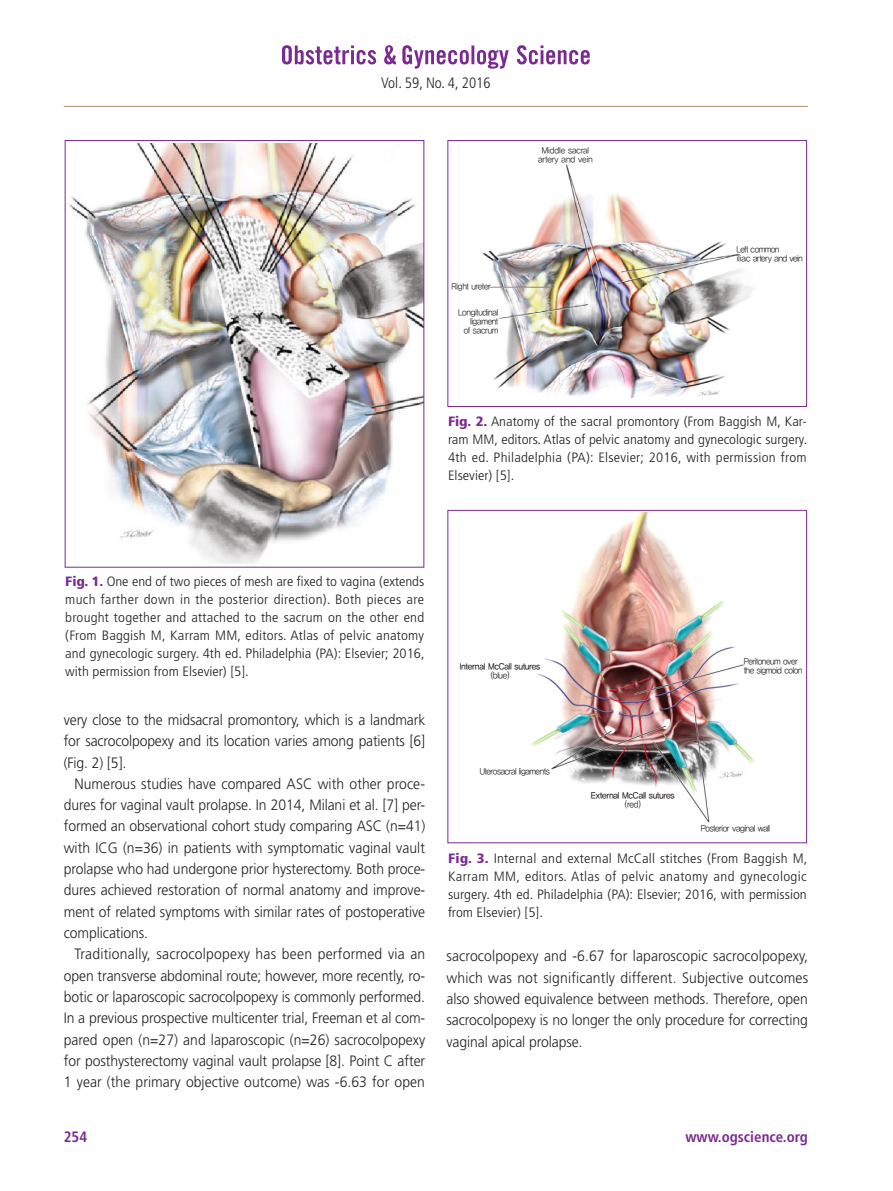
<style>
.page{position:relative;width:893px;height:1191px;background:#fff}
.page>*{position:absolute;margin:0;border:0;box-sizing:border-box;transform-origin:0 0}
.본문_영문{font:300 15px/21.3px "Frutiger LT Std";letter-spacing:-.005em;color:#231f20;text-align:justify;scale:.93 1}
.t1{font:700 condensed 15px "Frutiger LT Std";color:#7a2a90}
.t2{font:300 condensed 15px "Frutiger LT Std";color:#231f20}
.그림타이틀{font:300 condensed 13.5px/18px "Frutiger LT Std";color:#231f20;text-align:justify;scale:1.1 1}
.표내용{font:9px "YDIYGO320";letter-spacing:-.045em;color:#231f20;scale:.93 1}
.표내용-2{font:9px "YDIYGO330";letter-spacing:-.03em;color:#231f20;scale:.93 1}
.표내용-3{font:9px "YDIYGO320";letter-spacing:-.01em;color:#231f20;scale:.93 1}
.표내용-4{font:9px "YDIYGO320";letter-spacing:-.025em;color:#231f20;scale:.93 1}
.s1{font-weight:900;color:#7a2a90}
</style>
<div class="page">
<hr style="left:64px;top:106px;width:744px;height:1px;background:#af9877">
<svg style="left:517px;top:45px;width:73px;height:19px"></svg>
<svg style="left:402px;top:45px;width:107px;height:24px"></svg>
<svg style="left:282px;top:45px;width:114px;height:19px"></svg>
<img style="left:69px;top:143px;width:353px;height:421px">
<img style="left:450px;top:150px;width:303px;height:247px">
<div style="left:448px;top:140px;width:359px;height:267px;border:1px solid #7a2a90"></div>
<img style="left:532px;top:513px;width:223px;height:310px">
<div style="left:448px;top:510px;width:359px;height:333px;border:1px solid #7a2a90"></div>
<p class="t2" style="left:381px;top:74px;width:111px">Vol. 59, No. 4, 2016</p>
<p class="표내용-3" style="left:542px;top:145px;width:52px">Middle sacral</p>
<p class="표내용-3" style="left:538px;top:154px;width:60px">artery and vein</p>
<p class="표내용" style="left:452px;top:281px;width:44px">Right ureter</p>
<p class="표내용" style="left:458px;top:307px;width:45px">Longitudinal</p>
<p class="표내용" style="left:470px;top:316px;width:32px">ligament</p>
<p class="표내용-4" style="left:464px;top:325px;width:39px">of sacrum</p>
<p class="표내용" style="left:736px;top:245px;width:48px">Left common</p>
<p class="표내용" style="left:737px;top:254px;width:73px">iliac artery and vein</p>
<p class="그림타이틀" style="left:448px;top:413px;width:328px"><span class="s1">Fig. 2.</span> Anatomy of the sacral promontory (From Baggish M, Kar&shy;ram MM, editors. Atlas of pelvic anatomy and gynecologic surgery.<br>4th ed. Philadelphia (PA): Elsevier; 2016, with permission from Elsevier) [5].</p>
<p class="그림타이틀" style="left:65px;top:572px;width:328px"><span class="s1">Fig. 1.</span> One end of two pieces of mesh are fixed to vagina (extends much farther down in the posterior direction). Both pieces are brought together and attached to the sacrum on the other end (From Baggish M, Karram MM, editors. Atlas of pelvic anatomy and gynecologic surgery. 4th ed. Philadelphia (PA): Elsevier; 2016, with permission from Elsevier) [5].</p>
<p class="표내용-2" style="left:460px;top:661px;width:88px">Internal McCall sutures</p>
<p class="표내용" style="left:491px;top:670px;width:22px">(blue)</p>
<p class="표내용" style="left:744px;top:656px;width:60px">Peritoneum over</p>
<p class="표내용" style="left:744px;top:665px;width:64px">the sigmoid colon</p>
<p class="본문_영문" style="left:64px;top:709px;width:390px">very close to the midsacral promontory, which is a landmark for sacrocolpopexy and its location varies among patients [6] (Fig. 2) [5].</p>
<p class="본문_영문" style="left:64px;top:773px;width:390px;text-indent:11px">Numerous studies have compared ASC with other proce&shy;dures for vaginal vault prolapse. In 2014, Milani et al. [7] per&shy;formed an observational cohort study comparing ASC (n=41) with ICG (n=36) in patients with symptomatic vaginal vault prolapse who had undergone prior hysterectomy. Both proce&shy;dures achieved restoration of normal anatomy and improve&shy;ment of related symptoms with similar rates of postoperative complications.</p>
<p class="본문_영문" style="left:64px;top:943px;width:390px;text-indent:11px">Traditionally, sacrocolpopexy has been performed via an open transverse abdominal route; however, more recently, ro&shy;botic or laparoscopic sacrocolpopexy is commonly performed.<br>In a previous prospective multicenter trial, Freeman et al com&shy;pared open (n=27) and laparoscopic (n=26) sacrocolpopexy for posthysterectomy vaginal vault prolapse [8]. Point C after 1 year (the primary objective outcome) was -6.63 for open</p>
<p class="본문_영문" style="left:446px;top:945px;width:390px">sacrocolpopexy and -6.67 for laparoscopic sacrocolpopexy, which was not significantly different. Subjective outcomes also showed equivalence between methods. Therefore, open sacrocolpopexy is no longer the only procedure for correcting vaginal apical prolapse.</p>
<p class="표내용" style="left:480px;top:766px;width:77px">Uterosacral ligaments</p>
<p class="표내용-2" style="left:591px;top:790px;width:92px">External McCall sutures</p>
<p class="표내용" style="left:625px;top:799px;width:19px">(red)</p>
<p class="표내용" style="left:701px;top:823px;width:76px">Posterior vaginal wall</p>
<p class="그림타이틀" style="left:448px;top:849px;width:328px"><span class="s1">Fig. 3.</span> Internal and external McCall stitches (From Baggish M, Karram MM, editors. Atlas of pelvic anatomy and gynecologic surgery. 4th ed. Philadelphia (PA): Elsevier; 2016, with permission from Elsevier) [5].</p>
<p class="t1" style="left:64px;top:1128px;width:25px">254</p>
<p class="t1" style="left:685px;top:1128px;width:124px">www.ogscience.org</p>
</div>
